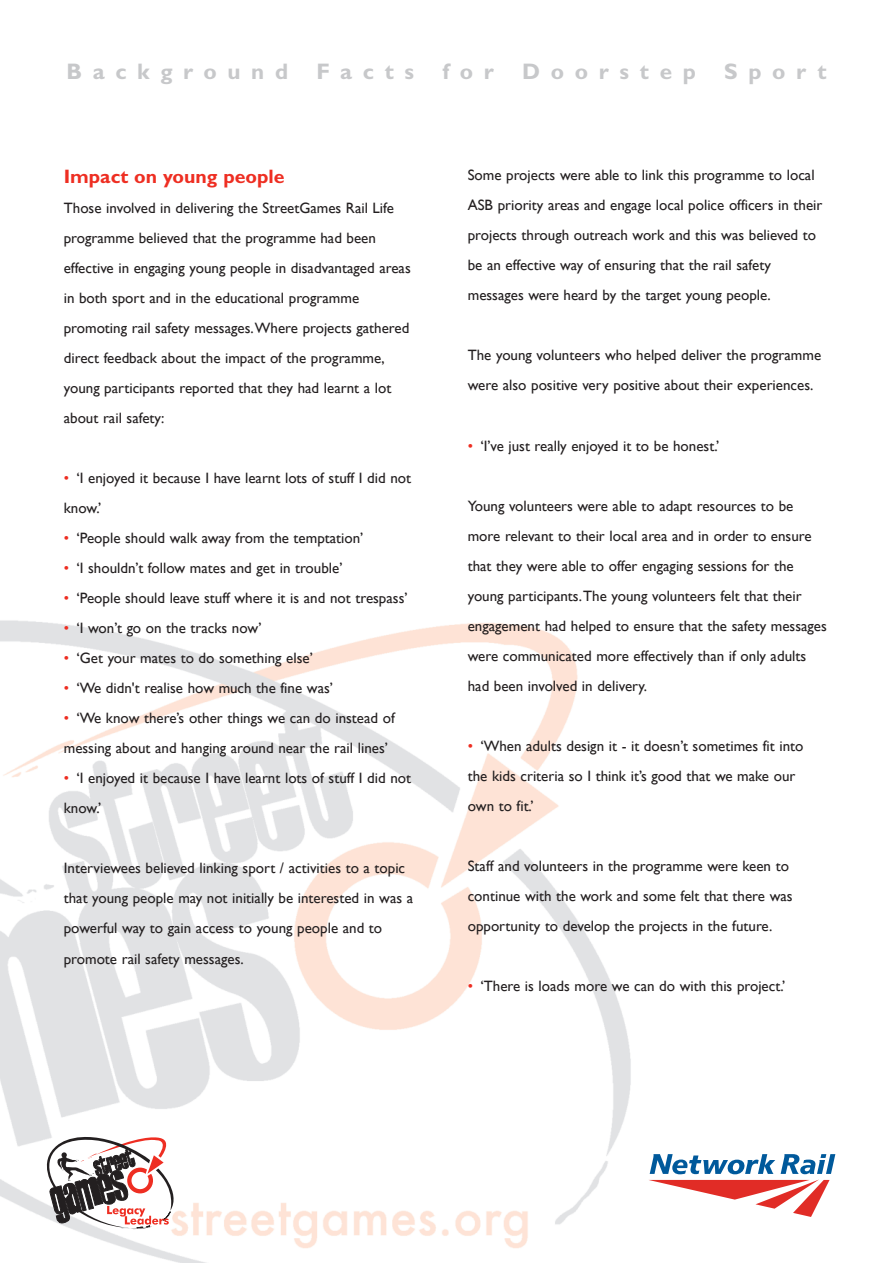
<style>
.page{position:relative;width:893px;height:1263px;background:#fff}
.page>*{position:absolute;margin:0;border:0;box-sizing:border-box;transform-origin:0 0}
.t1{font:700 22.5px "Gill Sans";letter-spacing:.475em;color:#c7c8ca}
.t2{font:700 19.5px "Gill Sans";color:#ee2e22}
.t3{font:15px/30px "Gill Sans";color:#231f20}
.s1{color:#ee2e22}
</style>
<div class="page">
<img style="left:0;top:620px;width:631px;height:643px">
<svg style="left:47px;top:1137px;width:127px;height:92px"></svg>
<svg style="left:649px;top:1154px;width:186px;height:63px"></svg>
<h1 class="t1" style="left:66px;top:63px;width:223px">Background</h1>
<h1 class="t1" style="left:316px;top:63px;width:99px">Facts</h1>
<h1 class="t1" style="left:442px;top:63px;width:53px">for</h1>
<h1 class="t1" style="left:522px;top:63px;width:175px">Doorstep</h1>
<h1 class="t1" style="left:724px;top:63px;width:104px">Sport</h1>
<h2 class="t2" style="left:64px;top:169px;width:222px">Impact on young people</h2>
<p class="t3" style="left:64px;top:193px;width:348px">Those involved in delivering the StreetGames Rail Life programme believed that the programme had been effective in engaging young people in disadvantaged areas in both sport and in the educational programme promoting rail safety messages.Where projects gathered direct feedback about the impact of the programme, young participants reported that they had learnt a lot about rail safety:</p>
<p class="t3" style="left:64px;top:463px;width:349px"><span class="s1">•</span> ‘I enjoyed it because I have learnt lots of stuff I did not know.’</p>
<p class="t3" style="left:64px;top:523px;width:301px"><span class="s1">•</span> ‘People should walk away from the temptation’</p>
<p class="t3" style="left:64px;top:553px;width:280px"><span class="s1">•</span> ‘I shouldn’t follow mates and get in trouble’</p>
<p class="t3" style="left:64px;top:583px;width:345px"><span class="s1">•</span> ‘People should leave stuff where it is and not trespass’</p>
<p class="t3" style="left:64px;top:613px;width:199px"><span class="s1">•</span> ‘I won’t go on the tracks now’</p>
<p class="t3" style="left:64px;top:643px;width:251px"><span class="s1">•</span> ‘Get your mates to do something else’</p>
<p class="t3" style="left:64px;top:673px;width:271px"><span class="s1">•</span> ‘We didn't realise how much the fine was’</p>
<p class="t3" style="left:64px;top:703px;width:333px"><span class="s1">•</span> ‘We know there’s other things we can do instead of messing about and hanging around near the rail lines’</p>
<p class="t3" style="left:64px;top:763px;width:349px"><span class="s1">•</span> ‘I enjoyed it because I have learnt lots of stuff I did not know.’</p>
<p class="t3" style="left:64px;top:853px;width:351px">Interviewees believed linking sport / activities to a topic that young people may not initially be interested in was a powerful way to gain access to young people and to promote rail safety messages.</p>
<p class="t3" style="left:468px;top:160px;width:356px">Some projects were able to link this programme to local ASB priority areas and engage local police officers in their projects through outreach work and this was believed to be an effective way of ensuring that the rail safety messages were heard by the target young people.</p>
<p class="t3" style="left:468px;top:340px;width:355px">The young volunteers who helped deliver the programme were also positive very positive about their experiences.</p>
<p class="t3" style="left:468px;top:430px;width:253px"><span class="s1">•</span> ‘I’ve just really enjoyed it to be honest.’</p>
<p class="t3" style="left:468px;top:490px;width:361px">Young volunteers were able to adapt resources to be more relevant to their local area and in order to ensure that they were able to offer engaging sessions for the young participants.The young volunteers felt that their engagement had helped to ensure that the safety messages were communicated more effectively than if only adults had been involved in delivery.</p>
<p class="t3" style="left:468px;top:730px;width:337px"><span class="s1">•</span> ‘When adults design it - it doesn’t sometimes fit into the kids criteria so I think it’s good that we make our own to fit.’</p>
<p class="t3" style="left:468px;top:850px;width:326px">Staff and volunteers in the programme were keen to continue with the work and some felt that there was opportunity to develop the projects in the future.</p>
<p class="t3" style="left:468px;top:970px;width:319px"><span class="s1">•</span> ‘There is loads more we can do with this project.’</p>
</div>
